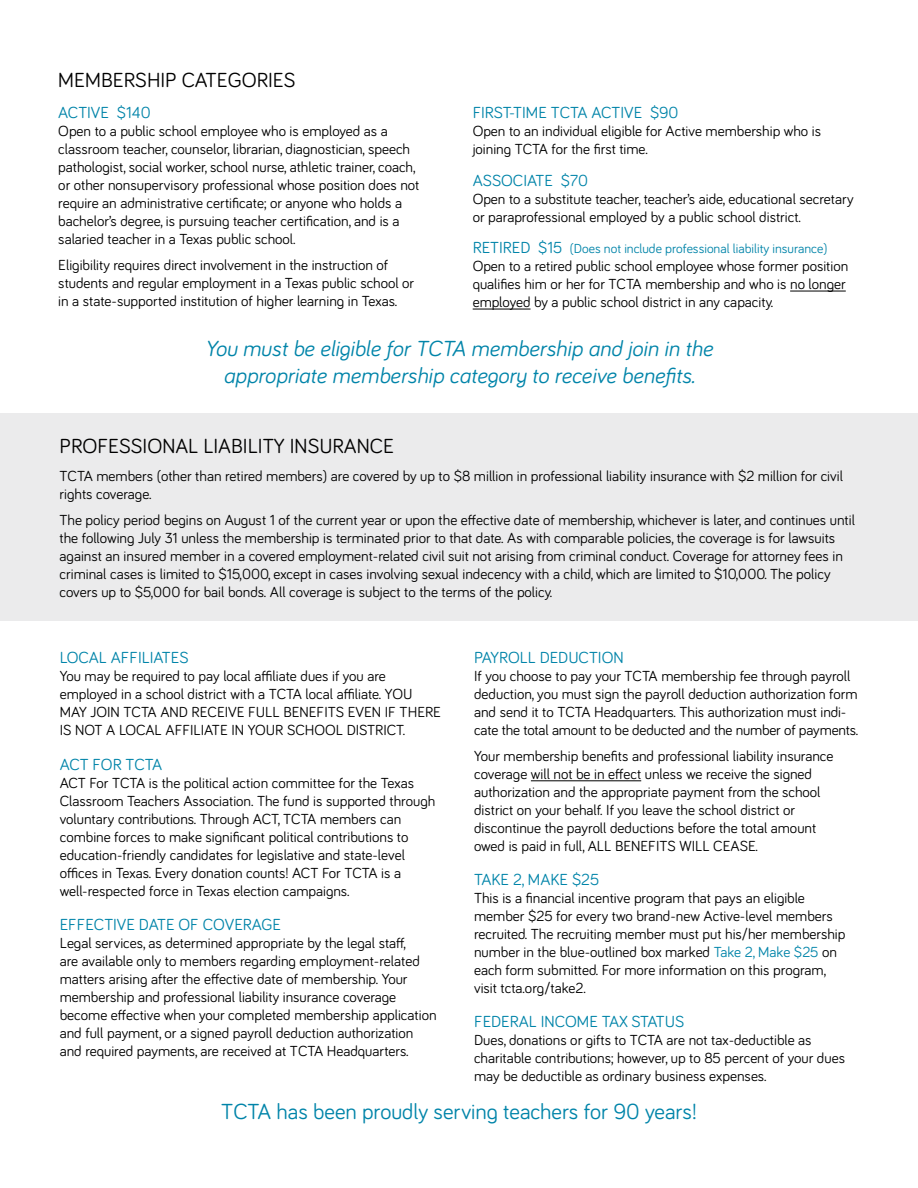
<style>
.page{position:relative;width:918px;height:1188px;background:#fff}
.page>*{position:absolute;margin:0;border:0;box-sizing:border-box;transform-origin:0 0}
.t1{font:italic 22.5px/27px "Bariol";color:#0084a9;text-align:center}
.t2{font:22.5px "Bariol";color:#0084a9}
.t3{font:21px "Bariol";color:#000}
.t4{font:16.5px "Bariol";color:#0084a9}
.t5{font:15px/18px "Bariol";color:#000}
.t6{font:13.5px "Bariol";color:#0084a9}
.s1{font-size:16.5px}
.s2{color:#0084a9}
</style>
<div class="page">
<hr style="left:790px;top:291px;width:56px;height:1px;background:#000">
<hr style="left:473px;top:309px;width:58px;height:1px;background:#000">
<div style="left:0;top:413px;width:918px;height:207px;background:#ebebec"></div>
<hr style="left:531px;top:781px;width:110px;height:1px;background:#000">
<h2 class="t3" style="left:58px;top:66px;width:239px">MEMBERSHIP CATEGORIES</h2>
<p class="t4" style="left:58px;top:101px;width:94px">ACTIVE $140</p>
<p class="t5" style="left:58px;top:121px;width:363px">Open to a public school employee who is employed as a classroom teacher, counselor, librarian, diagnostician, speech pathologist, social worker, school nurse, athletic trainer, coach, or other nonsupervisory professional whose position does not require an administrative certificate; or anyone who holds a bachelor’s degree, is pursuing teacher certification, and is a salaried teacher in a Texas public school.</p>
<p class="t5" style="left:58px;top:255px;width:357px">Eligibility requires direct involvement in the instruction of students and regular employment in a Texas public school or in a state-supported institution of higher learning in Texas.</p>
<p class="t4" style="left:473px;top:101px;width:207px">FIRST-TIME TCTA ACTIVE $90</p>
<p class="t5" style="left:473px;top:121px;width:350px">Open to an individual eligible for Active membership who is joining TCTA for the first time.</p>
<p class="t4" style="left:473px;top:169px;width:117px">ASSOCIATE $70</p>
<p class="t5" style="left:473px;top:189px;width:383px">Open to a substitute teacher, teacher’s aide, educational secretary or paraprofessional employed by a public school district.</p>
<p class="t6" style="left:473px;top:239px;width:356px"><span class="s1">RETIRED $15</span> (Does not include professional liability insurance)</p>
<p class="t5" style="left:473px;top:256px;width:377px">Open to a retired public school employee whose former position qualifies him or her for TCTA membership and who is no longer employed by a public school district in any capacity.</p>
<h1 class="t1" style="left:205px;top:334px;width:509px">You must be eligible for TCTA membership and join in the appropriate membership category to receive benefits.</h1>
<h2 class="t3" style="left:60px;top:431px;width:336px">PROFESSIONAL LIABILITY INSURANCE</h2>
<p class="t5" style="left:60px;top:467px;width:785px">TCTA members (other than retired members) are covered by up to $8 million in professional liability insurance with $2 million for civil rights coverage.</p>
<p class="t5" style="left:60px;top:510px;width:797px">The policy period begins on August 1 of the current year or upon the effective date of membership, whichever is later, and continues until the following July 31 unless the membership is terminated prior to that date. As with comparable policies, the coverage is for lawsuits against an insured member in a covered employment-related civil suit not arising from criminal conduct. Coverage for attorney fees in criminal cases is limited to $15,000, except in cases involving sexual indecency with a child, which are limited to $10,000. The policy covers up to $5,000 for bail bonds. All coverage is subject to the terms of the policy.</p>
<p class="t4" style="left:60px;top:647px;width:130px">LOCAL AFFILIATES</p>
<p class="t5" style="left:60px;top:667px;width:383px">You may be required to pay local affiliate dues if you are employed in a school district with a TCTA local affiliate. YOU MAY JOIN TCTA AND RECEIVE FULL BENEFITS EVEN IF THERE IS NOT A LOCAL AFFILIATE IN YOUR SCHOOL DISTRICT.</p>
<p class="t4" style="left:60px;top:753px;width:104px">ACT FOR TCTA</p>
<p class="t5" style="left:60px;top:773px;width:377px">ACT For TCTA is the political action committee for the Texas Classroom Teachers Association. The fund is supported through voluntary contributions. Through ACT, TCTA members can combine forces to make significant political contributions to education-friendly candidates for legislative and state-level offices in Texas. Every donation counts! ACT For TCTA is a well-respected force in Texas election campaigns.</p>
<p class="t4" style="left:60px;top:913px;width:223px">EFFECTIVE DATE OF COVERAGE</p>
<p class="t5" style="left:60px;top:933px;width:378px">Legal services, as determined appropriate by the legal staff,<br>are available only to members regarding employment-related matters arising after the effective date of membership. Your membership and professional liability insurance coverage become effective when your completed membership application and full payment, or a signed payroll deduction authorization and required payments, are received at TCTA Headquarters.</p>
<p class="t4" style="left:474px;top:647px;width:151px">PAYROLL DEDUCTION</p>
<p class="t5" style="left:474px;top:667px;width:386px">If you choose to pay your TCTA membership fee through payroll deduction, you must sign the payroll deduction authorization form and send it to TCTA Headquarters. This authorization must indi&shy;cate the total amount to be deducted and the number of payments.</p>
<p class="t5" style="left:474px;top:746px;width:361px">Your membership benefits and professional liability insurance coverage will not be in effect unless we receive the signed authorization and the appropriate payment from the school district on your behalf. If you leave the school district or discontinue the payroll deductions before the total amount owed is paid in full, ALL BENEFITS WILL CEASE.</p>
<p class="t4" style="left:474px;top:868px;width:127px">TAKE 2, MAKE $25</p>
<p class="t5" style="left:474px;top:888px;width:373px">This is a financial incentive program that pays an eligible member $25 for every two brand-new Active-level members recruited. The recruiting member must put his/her membership number in the blue-outlined box marked <span class="s2">Take 2, Make $25</span> on each form submitted. For more information on this program, visit tcta.org/take2.</p>
<p class="t4" style="left:474px;top:1010px;width:212px">FEDERAL INCOME TAX STATUS</p>
<p class="t5" style="left:474px;top:1030px;width:372px">Dues, donations or gifts to TCTA are not tax-deductible as charitable contributions; however, up to 85 percent of your dues may be deductible as ordinary business expenses.</p>
<h1 class="t2" style="left:221px;top:1096px;width:477px">TCTA has been proudly serving teachers for 90 years!</h1>
</div>
